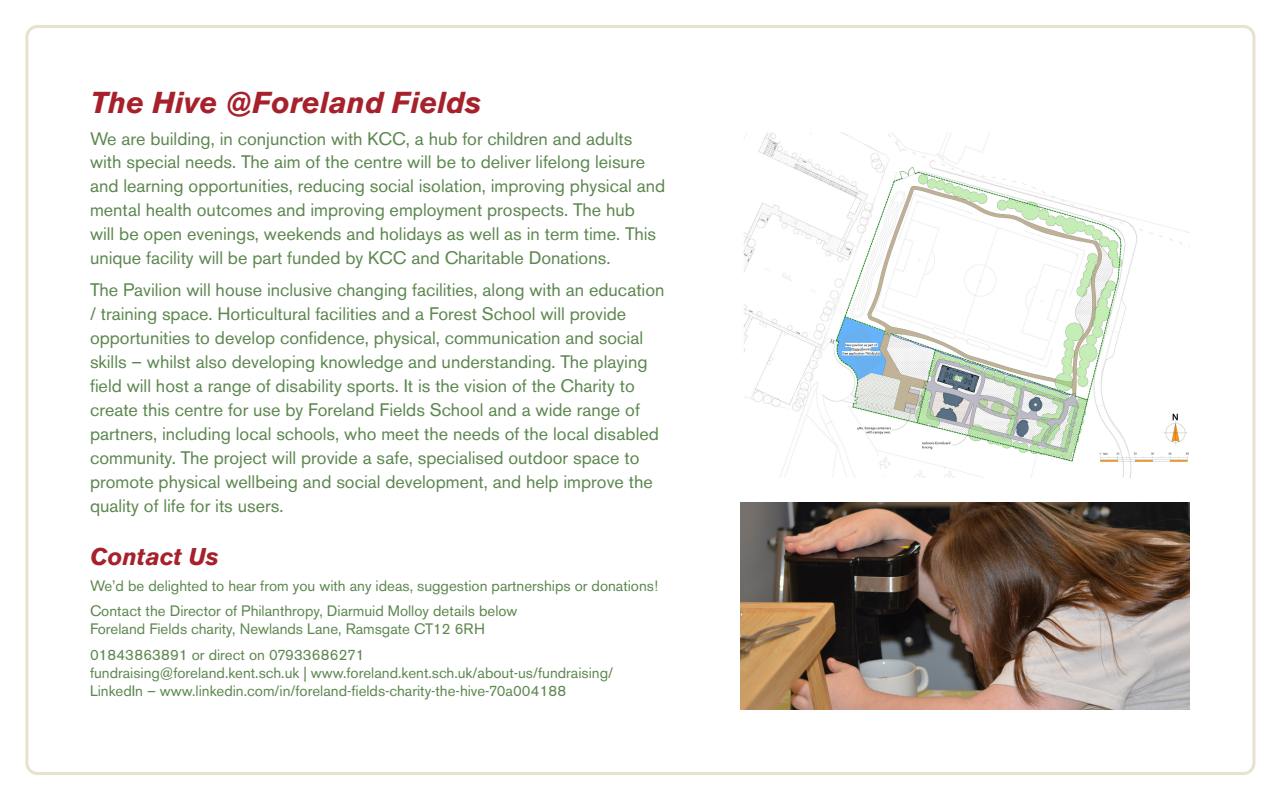
<style>
.page{position:relative;width:1280px;height:800px;background:#fff}
.page>*{position:absolute;margin:0;border:0;box-sizing:border-box;transform-origin:0 0}
.t1{font:italic 700 30px "Akzidenz Grotesk BE";color:#a6212b}
.t2{font:italic 700 24px "Akzidenz Grotesk BE";color:#a6212b}
.t3{font:18px/24px "Akzidenz Grotesk BE";color:#5c874f}
.t4{font:15px/26px "Akzidenz Grotesk BE";color:#5c874f}
</style>
<div class="page">
<img style="left:740px;top:502px;width:450px;height:208px">
<img style="left:743px;top:132px;width:447px;height:346px">
<h1 class="t1" style="left:90px;top:84px;width:393px">The Hive @Foreland Fields</h1>
<p class="t3" style="left:90px;top:126px;width:577px">We are building, in conjunction with KCC, a hub for children and adults with special needs. The aim of the centre will be to deliver lifelong leisure and learning opportunities, reducing social isolation, improving physical and mental health outcomes and improving employment prospects. The hub<br>will be open evenings, weekends and holidays as well as in term time. This unique facility will be part funded by KCC and Charitable Donations.</p>
<p class="t3" style="left:90px;top:278px;width:576px">The Pavilion will house inclusive changing facilities, along with an education / training space. Horticultural facilities and a Forest School will provide opportunities to develop confidence, physical, communication and social skills – whilst also developing knowledge and understanding. The playing field will host a range of disability sports. It is the vision of the Charity to create this centre for use by Foreland Fields School and a wide range of partners, including local schools, who meet the needs of the local disabled community. The project will provide a safe, specialised outdoor space to promote physical wellbeing and social development, and help improve the quality of life for its users.</p>
<h2 class="t2" style="left:90px;top:542px;width:130px">Contact Us</h2>
<p class="t4" style="left:90px;top:572px;width:570px">We’d be delighted to hear from you with any ideas, suggestion partnerships or donations!<br>Contact the Director of Philanthropy, Diarmuid Molloy details below</p>
<p class="t4" style="left:90px;top:616px;width:397px">Foreland Fields charity, Newlands Lane, Ramsgate CT12 6RH<br>01843863891 or direct on 07933686271</p>
<p class="t4" style="left:90px;top:664px;width:525px;line-height:18px">fundraising@foreland.kent.sch.uk | www.foreland.kent.sch.uk/about-us/fundraising/<br>LinkedIn – www.linkedin.com/in/foreland-fields-charity-the-hive-70a004188</p>
</div>
